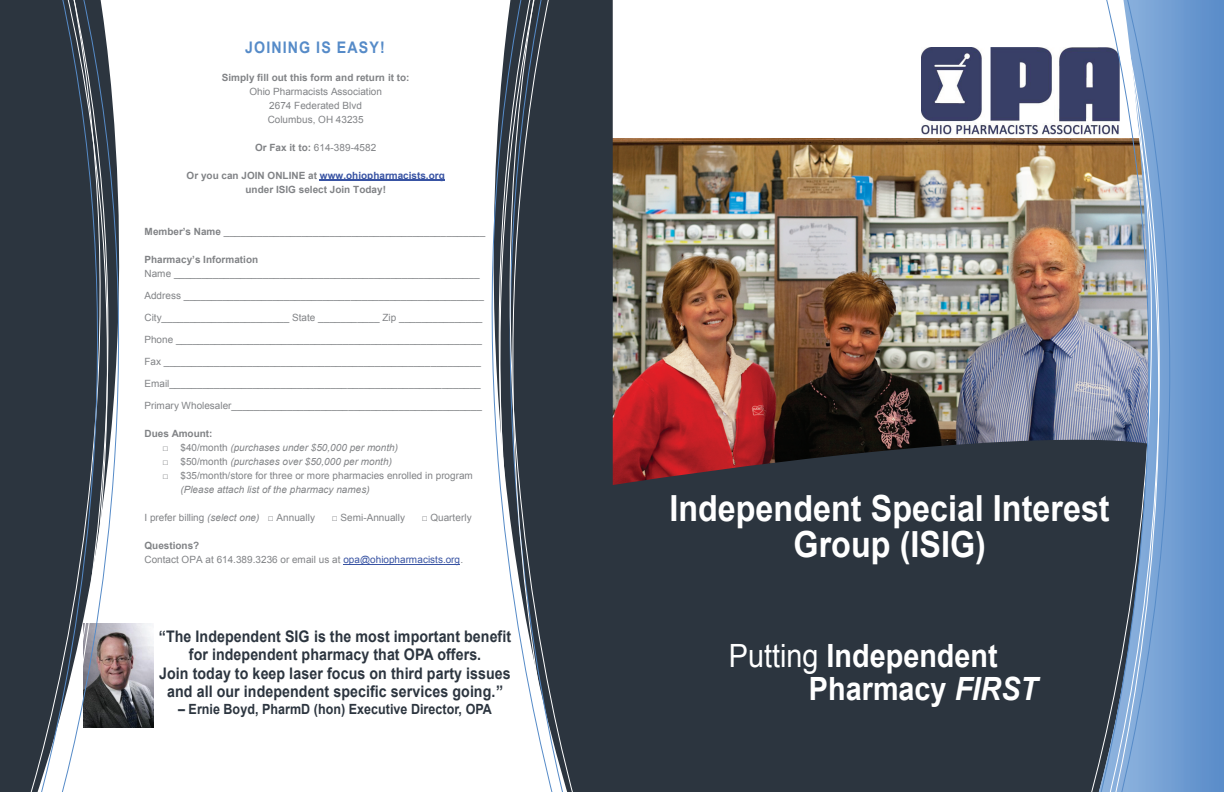
<style>
.page{position:relative;width:1224px;height:792px;background:#fff}
.page>*{position:absolute;margin:0;border:0;box-sizing:border-box;transform-origin:0 0}
.t1{font:700 36px/36px "Arial";color:#fff;text-align:center;scale:.9 1}
.t2{font:700 32px/32.9px "Arial";color:#fff;scale:.9 1}
.t3{font:700 16px/18.4px "Arial";letter-spacing:.005em;color:#2c353f;text-align:center;scale:.89 1}
.t4{font:700 16px "Arial";letter-spacing:.075em;color:#568bc8;scale:.89 1}
.t5{font:700 14px "Arial";color:#2c353f;scale:.89 1}
.t6{font:10px/14px "Arial";color:#818386}
.t7{font:italic 10px "Arial";color:#818386}
.t8{font:700 10px/13.9px "Arial";color:#818386;text-align:center}
.s1{font-weight:700}
.s2{color:#3853a3}
.s3{font-family:"Times New Roman";font-style:normal}
.s4{font-style:normal}
.s5{font-family:"Times New Roman"}
.s6{font-style:italic}
.s7{font-weight:400}
</style>
<div class="page">
<img style="left:613px;top:138px;width:475px;height:294px">
<img style="left:921px;top:48px;width:167px;height:87px">
<svg style="left:613px;top:432px;width:475px;height:360px;background:#30333d"></svg>
<hr style="left:320px;top:180px;width:125px;height:1px;background:#3853a3">
<hr style="left:343px;top:564px;width:117px;height:1px;background:#3853a3">
<div style="left:1212px;top:0;width:12px;height:792px;background:#5c8eca"></div>
<img style="left:1088px;top:47px;width:10px;height:745px">
<div style="left:1202px;top:0;width:10px;height:792px;background:#6091cc"></div>
<div style="left:1191px;top:0;width:11px;height:792px;background:#6494cd"></div>
<svg style="left:1098px;top:0;width:93px;height:792px;background:#7a94b4"></svg>
<div style="left:0;top:0;width:27px;height:792px;background:#2c353f"></div>
<div style="left:27px;top:0;width:11px;height:792px;background:#2c353f"></div>
<svg style="left:144px;top:623px;width:10px;height:105px"></svg>
<svg style="left:38px;top:0;width:106px;height:792px"></svg>
<div style="left:577px;top:0;width:36px;height:792px;background:#2c353f"></div>
<svg style="left:491px;top:0;width:86px;height:792px"></svg>
<p class="t4" style="left:245px;top:37px;width:158px">JOINING IS EASY!</p>
<p class="t6" style="left:222px;top:70px;width:189px;text-align:center"><span class="s1">Simply fill out this form and return it to:<br></span>Ohio Pharmacists Association<br>2674 Federated Blvd<br>Columbus, OH 43235</p>
<p class="t6" style="left:255px;top:140px;width:123px"><span class="s1">Or Fax it to:</span> 614-389-4582</p>
<p class="t8" style="left:187px;top:169px;width:260px">Or you can JOIN ONLINE at <span class="s2">www.ohiopharmacists.org </span>under ISIG select Join Today!</p>
<p class="t6" style="left:145px;top:224px;width:342px"><span class="s1">Member’s Name</span> _______________________________________________</p>
<p class="t6" style="left:145px;top:253px;width:337px"><span class="s1">Pharmacy’s Information<br></span>Name _______________________________________________________</p>
<p class="t6" style="left:144px;top:284px;width:341px;line-height:22px">Address ______________________________________________________<br>City_______________________ State ___________ Zip _______________<br>Phone _______________________________________________________</p>
<p class="t6" style="left:144px;top:351px;width:339px;line-height:21.9px;text-align:justify">Fax _________________________________________________________ Email________________________________________________________ Primary Wholesaler_____________________________________________</p>
<p class="t8" style="left:144px;top:427px;width:70px">Dues Amount:</p>
<p class="t7" style="left:162px;top:441px;width:237px"><span class="s3">□</span> <span class="s4">$40/month</span> (purchases under $50,000 per month)</p>
<p class="t7" style="left:162px;top:455px;width:231px"><span class="s3">□</span> <span class="s4">$50/month</span> (purchases over $50,000 per month)</p>
<p class="t6" style="left:180px;top:469px;width:294px;text-indent:-18px"><span class="s5">□</span> $35/month/store for three or more pharmacies enrolled in program <span class="s6">(Please attach list of the pharmacy names)</span></p>
<p class="t6" style="left:144px;top:510px;width:172px">I prefer billing <span class="s6">(select one)</span> □ Annually</p>
<p class="t6" style="left:332px;top:510px;width:75px">□ Semi-Annually</p>
<p class="t6" style="left:422px;top:510px;width:52px">□ Quarterly</p>
<p class="t6" style="left:144px;top:538px;width:320px"><span class="s1">Questions?<br></span>Contact OPA at 614.389.3236 or email us at <span class="s2">opa@ohiopharmacists.org</span>.</p>
<p class="t3" style="left:159px;top:627px;width:397px">“The Independent SIG is the most important benefit for independent pharmacy that OPA offers.<br>Join today to keep laser focus on third party issues and all our independent specific services going.”</p>
<p class="t5" style="left:178px;top:700px;width:354px">– Ernie Boyd, PharmD (hon) Executive Director, OPA</p>
<p class="t1" style="left:669px;top:492px;width:491px">Independent Special Interest<br>Group (ISIG)</p>
<p class="t2" style="left:809px;top:641px;width:256px;text-indent:-80px"><span class="s7">Putting</span> Independent<br>Pharmacy <span class="s6">FIRST</span></p>
</div>
